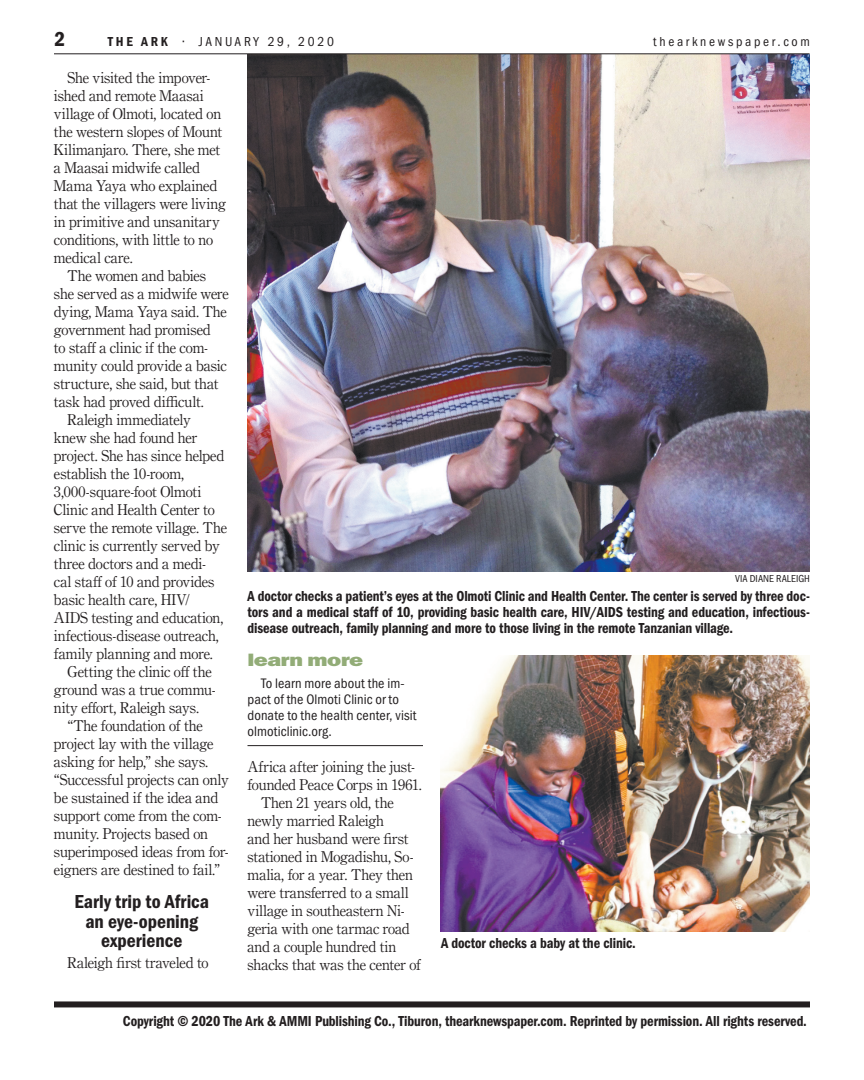
<style>
.page{position:relative;width:864px;height:1080px;background:#fff}
.page>*{position:absolute;margin:0;border:0;box-sizing:border-box;transform-origin:0 0}
.t1{font:600 condensed 21px "Franklin Gothic";color:#231f20}
.t2{font:600 condensed 19.5px/19.5px "Franklin Gothic";color:#231f20;text-align:center}
.t3{font:800 18px "Franklin Gothic";letter-spacing:-.02em;color:#92ac77;scale:1.3 1}
.t4{font:15px/18px "Century OSMT Pro";letter-spacing:-.005em;color:#231f20}
.t5{font:600 condensed 15px/15.8px "Franklin Gothic";letter-spacing:-.01em;color:#231f20;text-align:justify;scale:.95 1}
.t6{font:condensed 14.25px/16.2px "Franklin Gothic";letter-spacing:.005em;color:#231f20}
.t7{font:condensed 13.5px "Franklin Gothic";letter-spacing:.2em;color:#231f20}
.t8{font:condensed 10.5px "Franklin Gothic";color:#231f20}
.s1{font-weight:600}
</style>
<div class="page">
<img style="left:248px;top:55px;width:562px;height:516px">
<img style="left:441px;top:655px;width:369px;height:277px">
<hr style="left:248px;top:745px;width:175px;height:1px;background:#231f20">
<div style="left:54px;top:1001px;width:756px;height:6px;background:#231f20"></div>
<hr style="left:54px;top:54px;width:756px;height:1px;background:#231f20">
<h1 class="t1" style="left:54px;top:27px;width:12px">2</h1>
<p class="t7" style="left:108px;top:34px;width:227px"><span class="s1">THE ARK</span> • Jan uar y 29, 2020</p>
<p class="t7" style="left:653px;top:34px;width:158px">thearknewspaper.com</p>
<p class="t4" style="left:54px;top:69px;width:174px;text-indent:14px">She visited the impover&shy;ished and remote Maasai village of Olmoti, located on the western slopes of Mount<br>Kilimanjaro. There, she met a Maasai midwife called<br>Mama Yaya who explained that the villagers were living in primitive and unsanitary conditions, with little to no medical care.</p>
<p class="t4" style="left:67px;top:267px;width:140px">The women and babies</p>
<p class="t4" style="left:54px;top:285px;width:176px">she served as a midwife were</p>
<p class="t4" style="left:54px;top:303px;width:174px">dying, Mama Yaya said. The</p>
<p class="t4" style="left:54px;top:321px;width:158px">government had promised</p>
<p class="t4" style="left:54px;top:339px;width:156px">to staff a clinic if the com-</p>
<p class="t4" style="left:54px;top:357px;width:174px">munity could provide a basic</p>
<p class="t4" style="left:54px;top:375px;width:166px">structure, she said, but that</p>
<p class="t4" style="left:54px;top:393px;width:151px">task had proved difficult.</p>
<p class="t4" style="left:67px;top:411px;width:125px">Raleigh immediately</p>
<p class="t4" style="left:54px;top:429px;width:145px">knew she had found her</p>
<p class="t4" style="left:54px;top:447px;width:172px">project. She has since helped</p>
<p class="t4" style="left:54px;top:465px;width:132px">establish the 10-room,</p>
<p class="t4" style="left:54px;top:483px;width:149px">3,000-square-foot Olmoti</p>
<p class="t4" style="left:54px;top:501px;width:162px">Clinic and Health Center to</p>
<p class="t4" style="left:54px;top:519px;width:174px">serve the remote village. The</p>
<p class="t4" style="left:54px;top:537px;width:168px">clinic is currently served by</p>
<p class="t4" style="left:54px;top:555px;width:154px">three doctors and a medi-</p>
<p class="t4" style="left:54px;top:573px;width:162px">cal staff of 10 and provides</p>
<p class="t4" style="left:54px;top:591px;width:137px">basic health care, HIV/</p>
<p class="t4" style="left:54px;top:609px;width:171px">AIDS testing and education,</p>
<p class="t4" style="left:54px;top:627px;width:166px">infectious-disease outreach,</p>
<p class="t4" style="left:54px;top:645px;width:161px">family planning and more.</p>
<p class="t4" style="left:67px;top:663px;width:146px">Getting the clinic off the</p>
<p class="t4" style="left:54px;top:681px;width:163px">ground was a true commu-</p>
<p class="t4" style="left:54px;top:699px;width:147px">nity effort, Raleigh says.</p>
<p class="t4" style="left:67px;top:717px;width:137px">“The foundation of the</p>
<p class="t4" style="left:54px;top:735px;width:161px">project lay with the village</p>
<p class="t4" style="left:54px;top:753px;width:156px">asking for help,” she says.</p>
<p class="t4" style="left:54px;top:771px;width:177px">“Successful projects can only</p>
<p class="t4" style="left:54px;top:789px;width:166px">be sustained if the idea and</p>
<p class="t4" style="left:54px;top:807px;width:169px">support come from the com-</p>
<p class="t4" style="left:54px;top:825px;width:156px">munity. Projects based on</p>
<p class="t4" style="left:54px;top:843px;width:176px">superimposed ideas from for-</p>
<p class="t4" style="left:54px;top:861px;width:168px">eigners are destined to fail.”</p>
<h2 class="t2" style="left:74px;top:892px;width:136px">Early trip to Africa an eye-opening experience</h2>
<p class="t4" style="left:68px;top:954px;width:143px">Raleigh first traveled to</p>
<p class="t8" style="left:735px;top:573px;width:75px">VIA DIANE RALEIGH</p>
<p class="t5" style="left:248px;top:588px;width:594px">A doctor checks a patient’s eyes at the Olmoti Clinic and Health Center. The center is served by three doc&shy;tors and a medical staff of 10, providing basic health care, HIV/AIDS testing and education, infectious&shy;disease outreach, family planning and more to those living in the remote Tanzanian village.</p>
<p class="t3" style="left:248px;top:649px;width:91px">learn more</p>
<p class="t6" style="left:248px;top:675px;width:171px;text-indent:13px">To learn more about the im&shy;pact of the Olmoti Clinic or to donate to the health center, visit olmoticlinic.org.</p>
<p class="t4" style="left:248px;top:758px;width:169px">Africa after joining the just-</p>
<p class="t4" style="left:248px;top:776px;width:176px">founded Peace Corps in 1961.</p>
<p class="t4" style="left:261px;top:794px;width:134px">Then 21 years old, the</p>
<p class="t4" style="left:248px;top:812px;width:138px">newly married Raleigh</p>
<p class="t4" style="left:248px;top:830px;width:162px">and her husband were first</p>
<p class="t4" style="left:248px;top:848px;width:168px">stationed in Mogadishu, So-</p>
<p class="t4" style="left:248px;top:866px;width:167px">malia, for a year. They then</p>
<p class="t4" style="left:248px;top:884px;width:163px">were transferred to a small</p>
<p class="t4" style="left:248px;top:902px;width:159px">village in southeastern Ni-</p>
<p class="t4" style="left:248px;top:920px;width:164px">geria with one tarmac road</p>
<p class="t4" style="left:248px;top:938px;width:150px">and a couple hundred tin</p>
<p class="t4" style="left:248px;top:956px;width:175px">shacks that was the center of</p>
<p class="t5" style="left:441px;top:936px;width:207px">A doctor checks a baby at the clinic.</p>
<p class="t5" style="left:123px;top:1013px;width:721px">Copyright © 2020 The Ark &amp; AMMI Publishing Co., Tiburon, thearknewspaper.com. Reprinted by permission. All rights reserved.</p>
</div>
